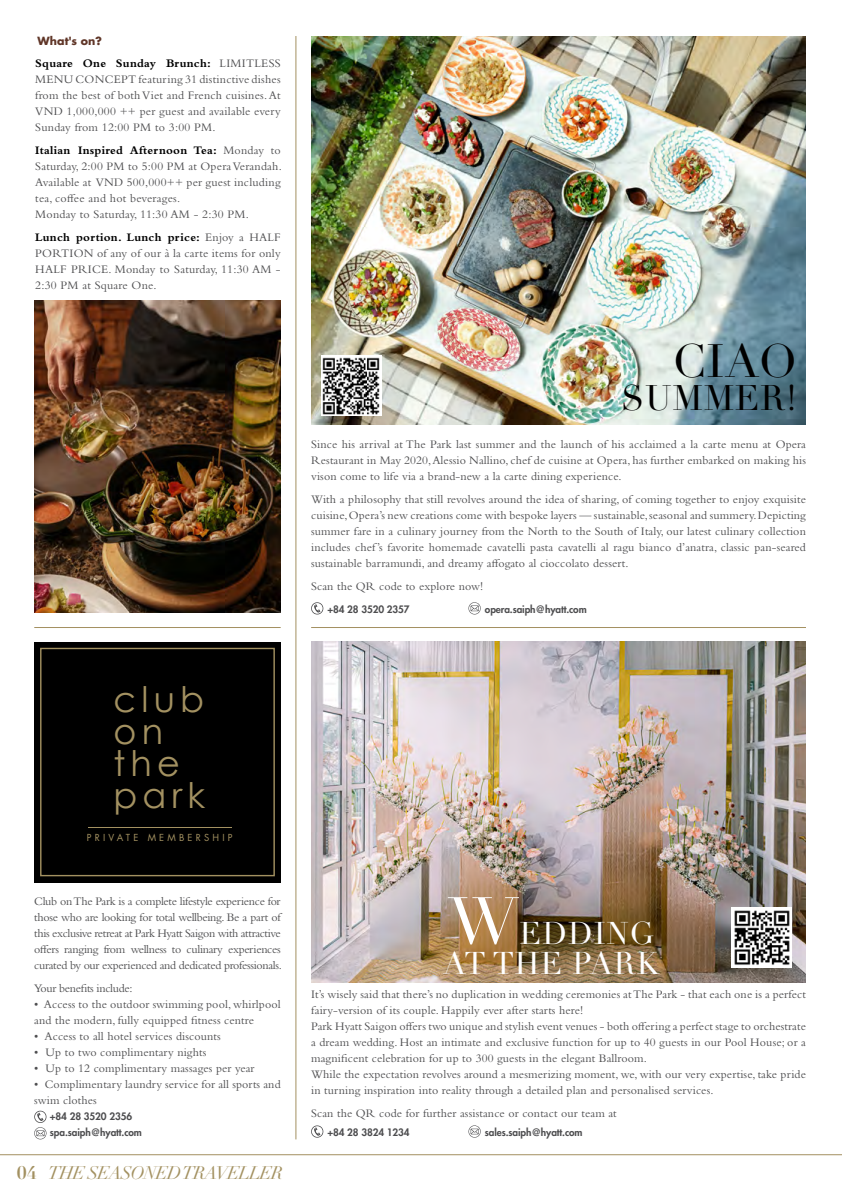
<style>
.page{position:relative;width:842px;height:1191px;background:#fff}
.page>*{position:absolute;margin:0;border:0;box-sizing:border-box;transform-origin:0 0}
.t1{font:46px "Didot LT Std";color:#000}
.t2{font:35.3px/32px "Century Gothic";letter-spacing:.15em;color:#a39161}
.t3{font:35px "Didot LT Std";letter-spacing:.02em;color:#000}
.t4{font:31px/30.3px "Didot LT Std";letter-spacing:.02em;color:#fff}
.t5{font:italic 18px "Didot LT Std";letter-spacing:-.05em;color:#a39161}
.t6{font:12px/16px "Bembo Std";letter-spacing:.01em;color:#4d4d4f;text-align:justify}
.t7{font:12px "Bembo Std";letter-spacing:-.025em;color:#4d4d4f}
.t8{font:700 11px "Elle Futura";color:#603628}
.t9{font:800 10px/16px "Elle Futura";letter-spacing:-.01em;color:#4d4d4f}
.t10{font:9.4px "Elle Futura";letter-spacing:.345em;color:#a39161}
.s1{font-weight:700;color:#000}
.s2{font-weight:700;font-style:normal}
.s3{font-size:65px}
</style>
<div class="page">
<hr style="left:0;top:1154px;width:842px;height:1px;background:#a39061">
<hr style="left:296px;top:36px;width:1px;height:1103px;background:#a39061">
<hr style="left:311px;top:627px;width:495px;height:1px;background:#a39061">
<hr style="left:34px;top:627px;width:247px;height:1px;background:#a39061">
<img style="left:311px;top:36px;width:495px;height:388px">
<img style="left:311px;top:642px;width:495px;height:340px">
<img style="left:34px;top:300px;width:247px;height:312px">
<div style="left:34px;top:642px;width:247px;height:240px;background:#000"></div>
<svg style="left:34px;top:1110px;width:13px;height:29px"></svg>
<svg style="left:468px;top:602px;width:13px;height:12px"></svg>
<svg style="left:311px;top:602px;width:12px;height:12px"></svg>
<svg style="left:468px;top:1125px;width:13px;height:12px"></svg>
<svg style="left:311px;top:1125px;width:12px;height:12px"></svg>
<img style="left:321px;top:356px;width:60px;height:60px">
<img style="left:732px;top:907px;width:60px;height:60px">
<div style="left:40px;top:648px;width:235px;height:228px;border:1px solid #a39161"></div>
<p class="t8" style="left:38px;top:32px;width:66px">What's on?</p>
<p class="t6" style="left:35px;top:55px;width:247px"><span class="s1">Square One Sunday Brunch:</span> LIMITLESS MENU CONCEPT featuring 31 distinctive dishes from the best of both Viet and French cuisines. At VND 1,000,000 ++ per guest and available every Sunday from 12:00 PM to 3:00 PM.</p>
<p class="t6" style="left:35px;top:142px;width:248px;text-align:left"><span class="s1">Italian Inspired Afternoon Tea:</span> Monday to Saturday, 2:00 PM to 5:00 PM at Opera Verandah.<br>Available at VND 500,000++ per guest including tea, coffee and hot beverages.<br>Monday to Saturday, 11:30 AM - 2:30 PM.</p>
<p class="t6" style="left:35px;top:229px;width:247px"><span class="s1">Lunch portion. Lunch price:</span> Enjoy a HALF PORTION of any of our à la carte items for only HALF PRICE. Monday to Saturday, 11:30 AM - 2:30 PM at Square One.</p>
<h2 class="t2" style="left:113px;top:683px;width:93px">club on the park</h2>
<p class="t10" style="left:87px;top:830px;width:147px">PRIVATE MEMBERSHIP</p>
<p class="t6" style="left:34px;top:892px;width:249px">Club on The Park is a complete lifestyle experience for those who are looking for total wellbeing. Be a part of this exclusive retreat at Park Hyatt Saigon with attractive offers ranging from wellness to culinary experiences curated by our experienced and dedicated professionals.</p>
<p class="t7" style="left:34px;top:981px;width:100px">Your benefits include:</p>
<p class="t6" style="left:34px;top:995px;width:248px">• Access to the outdoor swimming pool, whirlpool and the modern, fully equipped fitness centre</p>
<p class="t6" style="left:34px;top:1027px;width:188px">• Access to all hotel services discounts</p>
<p class="t6" style="left:34px;top:1043px;width:174px">• Up to two complimentary nights</p>
<p class="t6" style="left:34px;top:1059px;width:222px">• Up to 12 complimentary massages per year</p>
<p class="t6" style="left:34px;top:1075px;width:248px">• Complimentary laundry service for all sports and swim clothes</p>
<p class="t9" style="left:50px;top:1107px;width:93px">+84 28 3520 2356 spa.saiph@hyatt.com</p>
<h3 class="t5" style="left:17px;top:1162px;width:268px"><span class="s2">04</span> THE SEASONED TRAVELLER</h3>
<h1 class="t1" style="left:672px;top:333px;width:126px">CIAO</h1>
<h3 class="t3" style="left:621px;top:377px;width:177px">SUMMER!</h3>
<p class="t6" style="left:311px;top:436px;width:496px">Since his arrival at The Park last summer and the launch of his acclaimed a la carte menu at Opera Restaurant in May 2020, Alessio Nallino, chef de cuisine at Opera, has further embarked on making his vison come to life via a brand-new a la carte dining experience.</p>
<p class="t6" style="left:311px;top:491px;width:496px">With a philosophy that still revolves around the idea of sharing, of coming together to enjoy exquisite cuisine, Opera’s new creations come with bespoke layers — sustainable, seasonal and summery. Depicting summer fare in a culinary journey from the North to the South of Italy, our latest culinary collection includes chef’s favorite homemade cavatelli pasta cavatelli al ragu bianco d’anatra, classic pan-seared sustainable barramundi, and dreamy affogato al cioccolato dessert.</p>
<p class="t6" style="left:311px;top:578px;width:173px">Scan the QR code to explore now!</p>
<p class="t9" style="left:327px;top:600px;width:84px">+84 28 3520 2357</p>
<p class="t9" style="left:485px;top:600px;width:103px">opera.saiph@hyatt.com</p>
<h3 class="t4" style="left:443px;top:918px;width:218px"><span class="s3">W</span>EDDING<br>AT THE PARK</h3>
<p class="t6" style="left:311px;top:986px;width:496px;text-align:left">It’s wisely said that there’s no duplication in wedding ceremonies at The Park - that each one is a perfect fairy-version of its couple. Happily ever after starts here!<br>Park Hyatt Saigon offers two unique and stylish event venues - both offering a perfect stage to orchestrate a dream wedding. Host an intimate and exclusive function for up to 40 guests in our Pool House; or a magnificent celebration for up to 300 guests in the elegant Ballroom.<br>While the expectation revolves around a mesmerizing moment, we, with our very expertise, take pride in turning inspiration into reality through a detailed plan and personalised services.</p>
<p class="t6" style="left:311px;top:1105px;width:307px">Scan the QR code for further assistance or contact our team at</p>
<p class="t9" style="left:327px;top:1123px;width:84px">+84 28 3824 1234</p>
<p class="t9" style="left:485px;top:1123px;width:99px">sales.saiph@hyatt.com</p>
</div>
